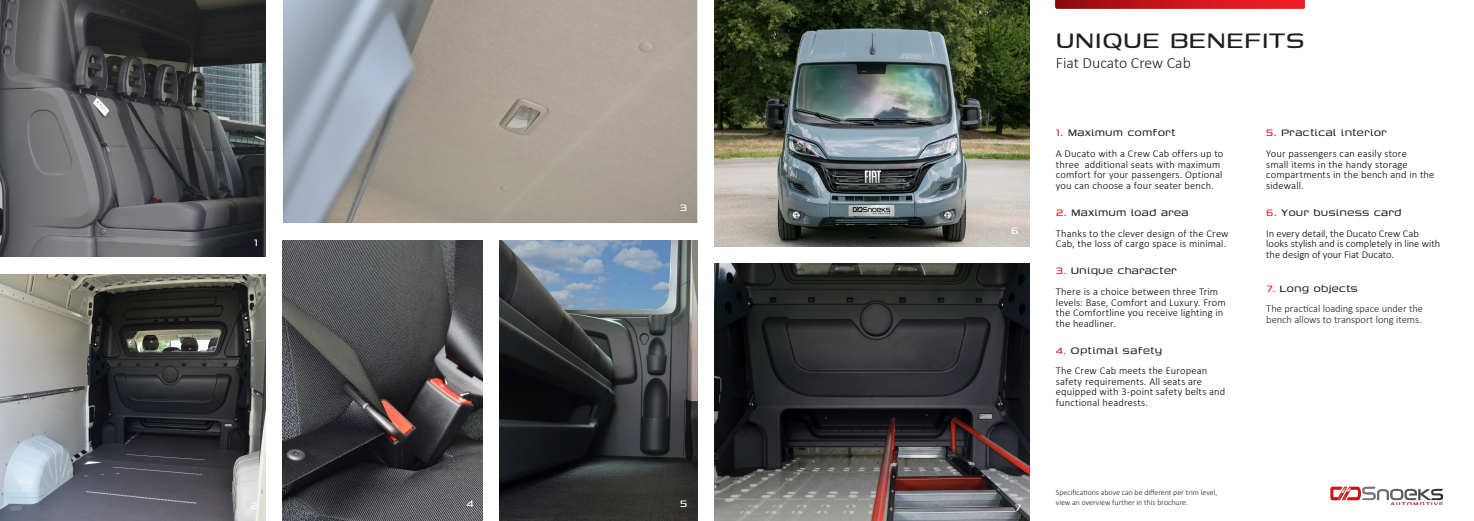
<style>
.page{position:relative;width:1474px;height:521px;background:#fff}
.page>*{position:absolute;margin:0;border:0;box-sizing:border-box;transform-origin:0 0}
.t1{font:31.5px "Genos";color:#231f20}
.t2{font:300 15.75px "Calibri";color:#231f20}
.t3{font:14px "Genos";color:#231f20}
.t4{font:14px "Genos";color:#fff}
.t5{font:300 10.5px/10.5px "Calibri";letter-spacing:.01em;color:#000}
.t6{font:300 10.5px/10.5px "Calibri";letter-spacing:-.01em;color:#000}
.t7{font:300 10.5px/10.5px "Calibri";letter-spacing:-.005em;color:#231f20}
.t8{font:300 7.88px "Calibri";color:#231f20}
.s1{color:#e02027}
</style>
<div class="page">
<img style="left:283px;top:240px;width:199px;height:281px">
<img style="left:0;top:0;width:265px;height:257px">
<img style="left:714px;top:0;width:315px;height:246px">
<img style="left:499px;top:240px;width:198px;height:281px">
<img style="left:1055px;top:0;width:249px;height:9px">
<img style="left:283px;top:0;width:414px;height:223px">
<img style="left:0;top:274px;width:265px;height:247px">
<img style="left:714px;top:264px;width:315px;height:257px">
<img style="left:1330px;top:486px;width:112px;height:18px">
<p class="t4" style="left:254px;top:236px;width:6px">1</p>
<p class="t4" style="left:680px;top:202px;width:9px">3</p>
<p class="t4" style="left:1011px;top:224px;width:9px">6</p>
<p class="t4" style="left:466px;top:497px;width:9px">4</p>
<p class="t4" style="left:680px;top:497px;width:9px">5</p>
<p class="t4" style="left:250px;top:499px;width:9px">2</p>
<p class="t4" style="left:1014px;top:501px;width:9px">7</p>
<p class="t1" style="left:1055px;top:26px;width:250px">UNIQUE BENEFITS</p>
<p class="t2" style="left:1055px;top:53px;width:136px">Fiat Ducato Crew Cab</p>
<p class="t3" style="left:1055px;top:127px;width:121px"><span class="s1">1.</span> Maximum comfort</p>
<p class="t5" style="left:1055px;top:149px;width:169px">A Ducato with a Crew Cab offers up to three additional seats with maximum comfort for your passengers. Optional you can choose a four seater bench.</p>
<p class="t3" style="left:1055px;top:206px;width:134px"><span class="s1">2.</span> Maximum load area</p>
<p class="t5" style="left:1055px;top:228px;width:174px">Thanks to the clever design of the Crew<br>Cab, the loss of cargo space is minimal.</p>
<p class="t3" style="left:1055px;top:264px;width:123px"><span class="s1">3.</span> Unique character</p>
<p class="t5" style="left:1055px;top:286px;width:171px">There is a choice between three Trim levels: Base, Comfort and Luxury. From the Comfortline you receive lighting in the headliner.</p>
<p class="t3" style="left:1055px;top:344px;width:108px"><span class="s1">4.</span> Optimal safety</p>
<p class="t5" style="left:1055px;top:365px;width:171px">The Crew Cab meets the European safety requirements. All seats are equipped with 3-point safety belts and functional headrests.</p>
<p class="t8" style="left:1055px;top:488px;width:163px">Specifications above can be different per trim level,</p>
<p class="t8" style="left:1055px;top:497px;width:134px">view an overview further in this brochure.</p>
<p class="t3" style="left:1266px;top:127px;width:122px"><span class="s1">5.</span> Practical interior</p>
<p class="t5" style="left:1266px;top:149px;width:170px">Your passengers can easily store<br>small items in the handy storage compartments in the bench and in the sidewall.</p>
<p class="t3" style="left:1266px;top:206px;width:137px"><span class="s1">6.</span> Your business card</p>
<p class="t6" style="left:1266px;top:228px;width:175px">In every detail, the Ducato Crew Cab looks stylish and is completely in line with the design of your Fiat Ducato.</p>
<p class="t3" style="left:1266px;top:282px;width:93px"><span class="s1">7.</span> Long objects</p>
<p class="t7" style="left:1266px;top:303px;width:158px">The practical loading space under the bench allows to transport long items.</p>
</div>
